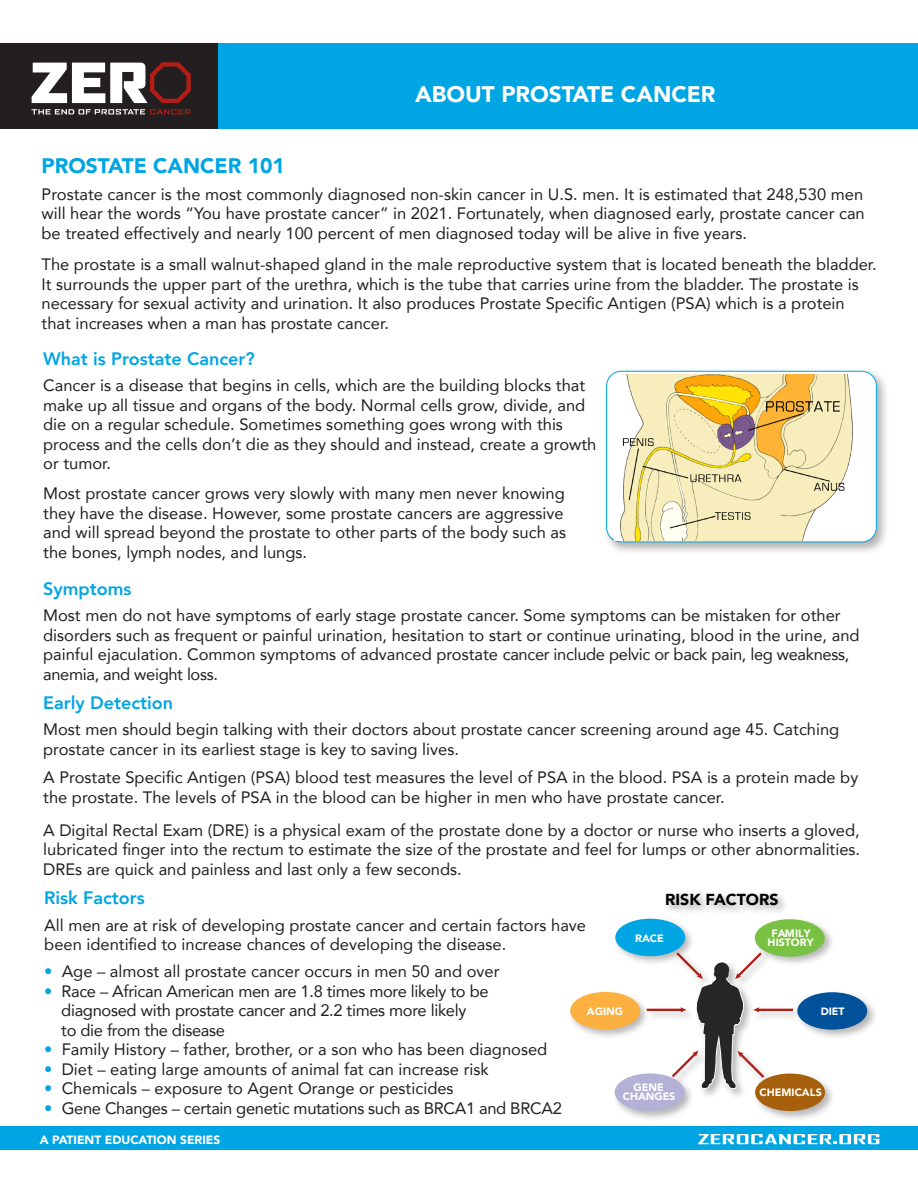
<style>
.page{position:relative;width:918px;height:1188px;background:#fff}
.page>*{position:absolute;margin:0;border:0;box-sizing:border-box;transform-origin:0 0}
.t1{font:900 22.5px "Avenir";color:#fff}
.t2{font:900 21px "Avenir";color:#00a5e3}
.t3{font:800 18px "Avenir";color:#00a5e3}
.t4{font:16.5px/19.5px "Avenir";color:#231f20}
.t5{font:16.5px/19.5px "Avenir";letter-spacing:-.02em;color:#231f20}
.t6{font:900 15.9px "Avenir";color:#000}
.t7{font:900 12px "Avenir";color:#fff}
.t8{font:900 10.65px/9.6px "Avenir";color:#fff;text-align:center}
.s1{color:#00a5e3}
</style>
<div class="page">
<div style="left:218px;top:43px;width:700px;height:86px;background:#00a5e3"></div>
<div style="left:0;top:43px;width:218px;height:86px;background:#231f20"></div>
<svg style="left:32px;top:62px;width:159px;height:41px"></svg>
<svg style="left:32px;top:109px;width:159px;height:5px"></svg>
<div style="left:568px;top:892px;width:310px;height:230px;background:#231f20;opacity:.32"></div>
<div style="left:615px;top:919px;width:70px;height:37px;background:#00a5e3;border-radius:50%"></div>
<div style="left:570px;top:992px;width:70px;height:37px;background:#fbb03f;border-radius:50%"></div>
<div style="left:755px;top:919px;width:70px;height:38px;background:#79c142;border-radius:50%"></div>
<div style="left:615px;top:1073px;width:70px;height:38px;background:#b4b1d7;border-radius:50%"></div>
<div style="left:755px;top:1074px;width:70px;height:37px;background:#a6600b;border-radius:50%"></div>
<div style="left:797px;top:992px;width:70px;height:38px;background:#01529a;border-radius:50%"></div>
<hr style="left:647px;top:1009px;width:35px;height:2px;background:#b41d15">
<hr style="left:757px;top:1009px;width:36px;height:2px;background:#b41d15">
<svg style="left:669px;top:950px;width:98px;height:140px"></svg>
<div style="left:0;top:1126px;width:918px;height:24px;background:#00a5e3"></div>
<svg style="left:698px;top:1134px;width:181px;height:10px"></svg>
<div style="left:603px;top:367px;width:287px;height:188px;background:#231f20;opacity:.35"></div>
<div style="left:607px;top:371px;width:269px;height:171px;background:#fff;border-radius:15px"></div>
<div style="left:606px;top:371px;width:271px;height:171px;border:1px solid #00a5e3;border-radius:15px"></div>
<img style="left:615px;top:374px;width:245px;height:167px">
<h1 class="t1" style="left:415px;top:75px;width:302px">ABOUT PROSTATE CANCER</h1>
<p class="t2" style="left:42px;top:148px;width:245px">PROSTATE CANCER 101</p>
<p class="t4" style="left:42px;top:184px;width:825px;text-align:justify">Prostate cancer is the most commonly diagnosed non-skin cancer in U.S. men. It is estimated that 248,530 men will hear the words “You have prostate cancer” in 2021. Fortunately, when diagnosed early, prostate cancer can be treated effectively and nearly 100 percent of men diagnosed today will be alive in five years.</p>
<p class="t4" style="left:42px;top:254px;width:837px">The prostate is a small walnut-shaped gland in the male reproductive system that is located beneath the bladder.<br>It surrounds the upper part of the urethra, which is the tube that carries urine from the bladder. The prostate is necessary for sexual activity and urination. It also produces Prostate Specific Antigen (PSA) which is a protein that increases when a man has prostate cancer.</p>
<p class="t3" style="left:43px;top:345px;width:213px">What is Prostate Cancer?</p>
<p class="t4" style="left:43px;top:375px;width:555px">Cancer is a disease that begins in cells, which are the building blocks that make up all tissue and organs of the body. Normal cells grow, divide, and die on a regular schedule. Sometimes something goes wrong with this process and the cells don’t die as they should and instead, create a growth or tumor.</p>
<p class="t4" style="left:43px;top:483px;width:524px">Most prostate cancer grows very slowly with many men never knowing they have the disease. However, some prostate cancers are aggressive and will spread beyond the prostate to other parts of the body such as the bones, lymph nodes, and lungs.</p>
<p class="t3" style="left:43px;top:575px;width:90px">Symptoms</p>
<p class="t4" style="left:43px;top:605px;width:818px">Most men do not have symptoms of early stage prostate cancer. Some symptoms can be mistaken for other disorders such as frequent or painful urination, hesitation to start or continue urinating, blood in the urine, and painful ejaculation. Common symptoms of advanced prostate cancer include pelvic or back pain, leg weakness, anemia, and weight loss.</p>
<p class="t3" style="left:43px;top:689px;width:132px">Early Detection</p>
<p class="t4" style="left:43px;top:719px;width:798px">Most men should begin talking with their doctors about prostate cancer screening around age 45. Catching prostate cancer in its earliest stage is key to saving lives.</p>
<p class="t4" style="left:43px;top:767px;width:817px">A Prostate Specific Antigen (PSA) blood test measures the level of PSA in the blood. PSA is a protein made by the prostate. The levels of PSA in the blood can be higher in men who have prostate cancer.</p>
<p class="t4" style="left:43px;top:820px;width:819px;text-align:justify">A Digital Rectal Exam (DRE) is a physical exam of the prostate done by a doctor or nurse who inserts a gloved, lubricated finger into the rectum to estimate the size of the prostate and feel for lumps or other abnormalities.<br>DREs are quick and painless and last only a few seconds.</p>
<p class="t3" style="left:44px;top:884px;width:102px">Risk Factors</p>
<p class="t4" style="left:44px;top:915px;width:543px">All men are at risk of developing prostate cancer and certain factors have been identified to increase chances of developing the disease.</p>
<p class="t4" style="left:44px;top:961px;width:457px"><span class="s1">•</span> Age – almost all prostate cancer occurs in men 50 and over</p>
<p class="t5" style="left:61px;top:981px;width:429px;text-indent:-17px"><span class="s1">•</span> Race – African American men are 1.8 times more likely to be diagnosed with prostate cancer and 2.2 times more likely<br>to die from the disease</p>
<p class="t4" style="left:44px;top:1039px;width:505px"><span class="s1">•</span> Family History – father, brother, or a son who has been diagnosed</p>
<p class="t4" style="left:44px;top:1059px;width:446px"><span class="s1">•</span> Diet – eating large amounts of animal fat can increase risk</p>
<p class="t4" style="left:44px;top:1078px;width:411px"><span class="s1">•</span> Chemicals – exposure to Agent Orange or pesticides</p>
<p class="t5" style="left:44px;top:1098px;width:519px"><span class="s1">•</span> Gene Changes – certain genetic mutations such as BRCA1 and BRCA2</p>
<p class="t6" style="left:665px;top:886px;width:115px">RISK FACTORS</p>
<p class="t8" style="left:768px;top:928px;width:47px">FAMILY<br>HISTORY</p>
<p class="t8" style="left:635px;top:933px;width:30px">RACE</p>
<p class="t8" style="left:587px;top:1006px;width:38px">AGING</p>
<p class="t8" style="left:821px;top:1006px;width:25px">DIET</p>
<p class="t8" style="left:623px;top:1082px;width:54px">GENE<br>CHANGES</p>
<p class="t8" style="left:760px;top:1087px;width:64px">CHEMICALS</p>
<p class="t7" style="left:40px;top:1129px;width:182px">A PATIENT EDUCATION SERIES</p>
</div>
